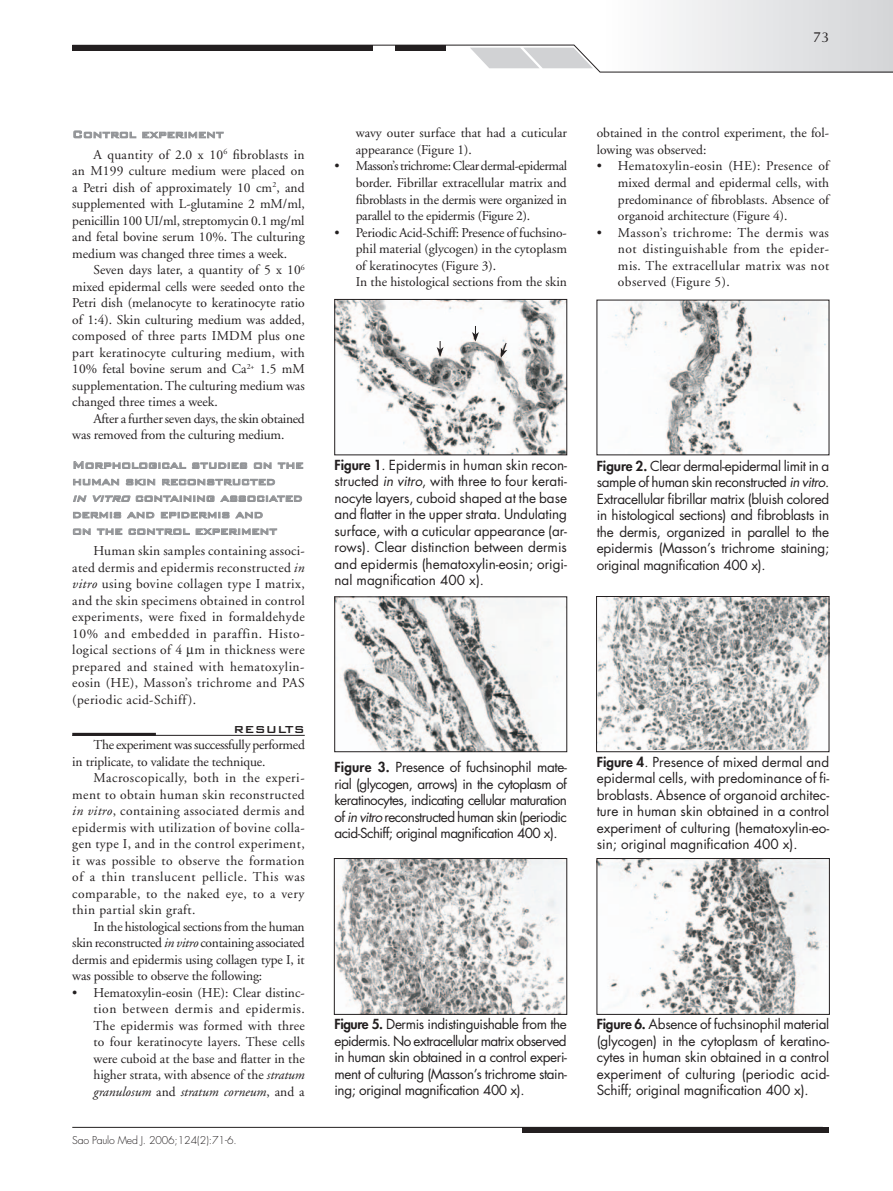
<style>
.page{position:relative;width:893px;height:1191px;background:#fff}
.page>*{position:absolute;margin:0;border:0;box-sizing:border-box;transform-origin:0 0}
._02_Txt_-_Texto{font:13.5px/16.5px "Adobe Garamond";color:#231f20;text-align:justify}
._05_Tabela_-_titulo{font:13.5px/16.5px "Futura";letter-spacing:-.01em;color:#231f20;text-align:justify}
._02_Txt_-_numerado_5{font:13.5px/16.5px "Adobe Garamond";color:#231f20;text-align:justify}
._02_Txt_-_Texto-2{font:13.5px/16.5px "Adobe Garamond";letter-spacing:-.02em;color:#231f20}
._01_Ttl_-_Entre_2{font:500 13.5px/16.5px "Bank Gothic BT";color:#939598}
._01_Ttl_-_Entre_1{font:500 13.5px "Bank Gothic BT";letter-spacing:.01em;color:#231f20}
.t1{font:13.5px "Omni";color:#231f20}
.t2{font:300 10.5px "Futura";letter-spacing:-.02em;color:#231f20}
.s1{font-style:italic}
.s2{font-weight:800}
</style>
<div class="page">
<div style="left:602px;top:0;width:291px;height:72px;background:linear-gradient(to right,#fefefe,#d3d5d7)"></div>
<svg style="left:72px;top:44px;width:821px;height:29px"></svg>
<hr style="left:72px;top:1127px;width:751px;height:1px;background:#231f20">
<div style="left:523px;top:1127px;width:306px;height:5px;background:#231f20"></div>
<img style="left:336px;top:301px;width:229px;height:152px">
<div style="left:334px;top:299px;width:233px;height:156px;border:1px solid #231f20"></div>
<img style="left:611px;top:302px;width:216px;height:151px">
<img style="left:336px;top:598px;width:223px;height:152px">
<div style="left:334px;top:596px;width:233px;height:156px;border:1px solid #231f20"></div>
<img style="left:598px;top:598px;width:229px;height:152px">
<div style="left:596px;top:596px;width:233px;height:156px;border:1px solid #231f20"></div>
<img style="left:336px;top:860px;width:229px;height:152px">
<div style="left:334px;top:858px;width:233px;height:156px;border:1px solid #231f20"></div>
<img style="left:599px;top:860px;width:229px;height:152px">
<div style="left:597px;top:858px;width:233px;height:156px;border:1px solid #231f20"></div>
<hr style="left:72px;top:733px;width:84px;height:3px;background:#231f20">
<hr style="left:72px;top:735px;width:233px;height:1px;background:#231f20">
<svg style="left:73px;top:130px;width:151px;height:9px"></svg>
<svg style="left:73px;top:461px;width:113px;height:8px"></svg>
<svg style="left:192px;top:462px;width:112px;height:7px"></svg>
<svg style="left:73px;top:478px;width:229px;height:24px"></svg>
<svg style="left:73px;top:511px;width:82px;height:8px"></svg>
<svg style="left:161px;top:511px;width:102px;height:8px"></svg>
<svg style="left:73px;top:528px;width:18px;height:7px"></svg>
<svg style="left:97px;top:528px;width:180px;height:7px"></svg>
<svg style="left:437px;top:341px;width:7px;height:15px"></svg>
<svg style="left:472px;top:326px;width:7px;height:15px"></svg>
<svg style="left:501px;top:342px;width:6px;height:16px"></svg>
<p class="t1" style="left:813px;top:29px;width:17px">73</p>
<p class="_01_Ttl_-_Entre_2" style="left:72px;top:126px;width:153px">Control experiment</p>
<p class="_02_Txt_-_Texto" style="left:72px;top:146px;width:234px;text-indent:21px">A quantity of 2.0 x 10<sup>6</sup> fibroblasts in an M199 culture medium were placed on a Petri dish of approximately 10 cm<sup>2</sup>, and supplemented with L-glutamine 2 mM/ml, penicillin 100 UI/ml, streptomycin 0.1 mg/ml and fetal bovine serum 10%. The culturing medium was changed three times a week.</p>
<p class="_02_Txt_-_Texto" style="left:72px;top:262px;width:234px;text-indent:21px">Seven days later, a quantity of 5 x 10<sup>6 </sup>mixed epidermal cells were seeded onto the Petri dish (melanocyte to keratinocyte ratio of 1:4). Skin culturing medium was added, composed of three parts IMDM plus one part keratinocyte culturing medium, with 10% fetal bovine serum and Ca<sup>2+</sup> 1.5 mM supplementation. The culturing medium was changed three times a week.</p>
<p class="_02_Txt_-_Texto-2" style="left:72px;top:410px;width:234px;text-indent:21px">After a further seven days, the skin obtained was removed from the culturing medium.</p>
<p class="_01_Ttl_-_Entre_2" style="left:72px;top:456px;width:233px">Morphological studies on the human skin reconstructed<br><span class="s1">in vitro</span> containing associated dermis and epidermis and<br>on the control experiment</p>
<p class="_02_Txt_-_Texto" style="left:72px;top:543px;width:234px;text-indent:21px">Human skin samples containing associ&shy;ated dermis and epidermis reconstructed <span class="s1">in vitro</span> using bovine collagen type I matrix, and the skin specimens obtained in control experiments, were fixed in formaldehyde 10% and embedded in paraffin. Histo&shy;logical sections of 4 m in thickness were prepared and stained with hematoxylin&shy;eosin (HE), Masson’s trichrome and PAS (periodic acid-Schiff).</p>
<p class="_01_Ttl_-_Entre_1" style="left:234px;top:722px;width:73px">RESULTS</p>
<p class="_02_Txt_-_Texto-2" style="left:72px;top:737px;width:234px;text-indent:21px">The experiment was successfully performed in triplicate, to validate the technique.</p>
<p class="_02_Txt_-_Texto" style="left:72px;top:770px;width:234px;text-indent:21px">Macroscopically, both in the experi&shy;ment to obtain human skin reconstructed <span class="s1">in vitro</span>, containing associated dermis and epidermis with utilization of bovine colla&shy;gen type I, and in the control experiment, it was possible to observe the formation of a thin translucent pellicle. This was comparable, to the naked eye, to a very thin partial skin graft.</p>
<p class="_02_Txt_-_Texto" style="left:72px;top:918px;width:234px;text-indent:21px">In the histological sections from the human skin reconstructed <span class="s1">in vitro</span> containing associated dermis and epidermis using collagen type I, it was possible to observe the following:</p>
<p class="_02_Txt_-_numerado_5" style="left:94px;top:984px;width:213px;text-indent:-21px">• Hematoxylin-eosin (HE): Clear distinc&shy;tion between dermis and epidermis.<br>The epidermis was formed with three to four keratinocyte layers. These cells were cuboid at the base and flatter in the higher strata, with absence of the <span class="s1">stratum granulosum</span> and <span class="s1">stratum corneum</span>, and a</p>
<p class="t2" style="left:72px;top:1133px;width:166px">Sao Paulo Med J. 2006;124(2):71-6.</p>
<p class="_02_Txt_-_numerado_5" style="left:356px;top:125px;width:213px">wavy outer surface that had a cuticular appearance (Figure 1).</p>
<p class="_02_Txt_-_numerado_5" style="left:356px;top:158px;width:213px;text-indent:-21px">• Masson’s trichrome: Clear dermal-epidermal border. Fibrillar extracellular matrix and fibroblasts in the dermis were organized in parallel to the epidermis (Figure 2).</p>
<p class="_02_Txt_-_numerado_5" style="left:356px;top:224px;width:213px;text-indent:-21px">• Periodic Acid-Schiff: Presence of fuchsino&shy;phil material (glycogen) in the cytoplasm of keratinocytes (Figure 3).</p>
<p class="_02_Txt_-_Texto" style="left:356px;top:274px;width:213px">In the histological sections from the skin</p>
<p class="_02_Txt_-_Texto" style="left:597px;top:125px;width:234px">obtained in the control experiment, the fol&shy;lowing was observed:</p>
<p class="_02_Txt_-_numerado_5" style="left:618px;top:158px;width:213px;text-indent:-21px">• Hematoxylin-eosin (HE): Presence of mixed dermal and epidermal cells, with predominance of fibroblasts. Absence of organoid architecture (Figure 4).</p>
<p class="_02_Txt_-_numerado_5" style="left:618px;top:224px;width:213px;text-indent:-21px">• Masson’s trichrome: The dermis was not distinguishable from the epider&shy;mis. The extracellular matrix was not observed (Figure 5).</p>
<p class="_05_Tabela_-_titulo" style="left:334px;top:457px;width:234px"><span class="s2">Figure 1</span>. Epidermis in human skin recon&shy;structed <span class="s1">in vitro</span>, with three to four kerati&shy;nocyte layers, cuboid shaped at the base and flatter in the upper strata. Undulating surface, with a cuticular appearance (ar&shy;rows). Clear distinction between dermis and epidermis (hematoxylin-eosin; origi&shy;nal magnification 400 x).</p>
<p class="_05_Tabela_-_titulo" style="left:597px;top:457px;width:234px"><span class="s2">Figure 2.</span> Clear dermal-epidermal limit in a sample of human skin reconstructed <span class="s1">in vitro</span>.<br>Extracellular fibrillar matrix (bluish colored in histological sections) and fibroblasts in the dermis, organized in parallel to the epidermis (Masson’s trichrome staining; original magnification 400 x).</p>
<p class="_05_Tabela_-_titulo" style="left:334px;top:759px;width:234px"><span class="s2">Figure 3.</span> Presence of fuchsinophil mate&shy;rial (glycogen, arrows) in the cytoplasm of keratinocytes, indicating cellular maturation of <span class="s1">in vitro</span> reconstructed human skin (periodic acid-Schiff; original magnification 400 x).</p>
<p class="_05_Tabela_-_titulo" style="left:597px;top:753px;width:234px"><span class="s2">Figure 4</span>. Presence of mixed dermal and epidermal cells, with predominance of fi&shy;broblasts. Absence of organoid architec&shy;ture in human skin obtained in a control experiment of culturing (hematoxylin-eo&shy;sin; original magnification 400 x).</p>
<p class="_05_Tabela_-_titulo" style="left:334px;top:1016px;width:234px"><span class="s2">Figure 5.</span> Dermis indistinguishable from the epidermis. No extracellular matrix observed in human skin obtained in a control experi&shy;ment of culturing (Masson’s trichrome stain&shy;ing; original magnification 400 x).</p>
<p class="_05_Tabela_-_titulo" style="left:597px;top:1016px;width:234px"><span class="s2">Figure 6.</span> Absence of fuchsinophil material (glycogen) in the cytoplasm of keratino&shy;cytes in human skin obtained in a control experiment of culturing (periodic acid-Schiff; original magnification 400 x).</p>
</div>
